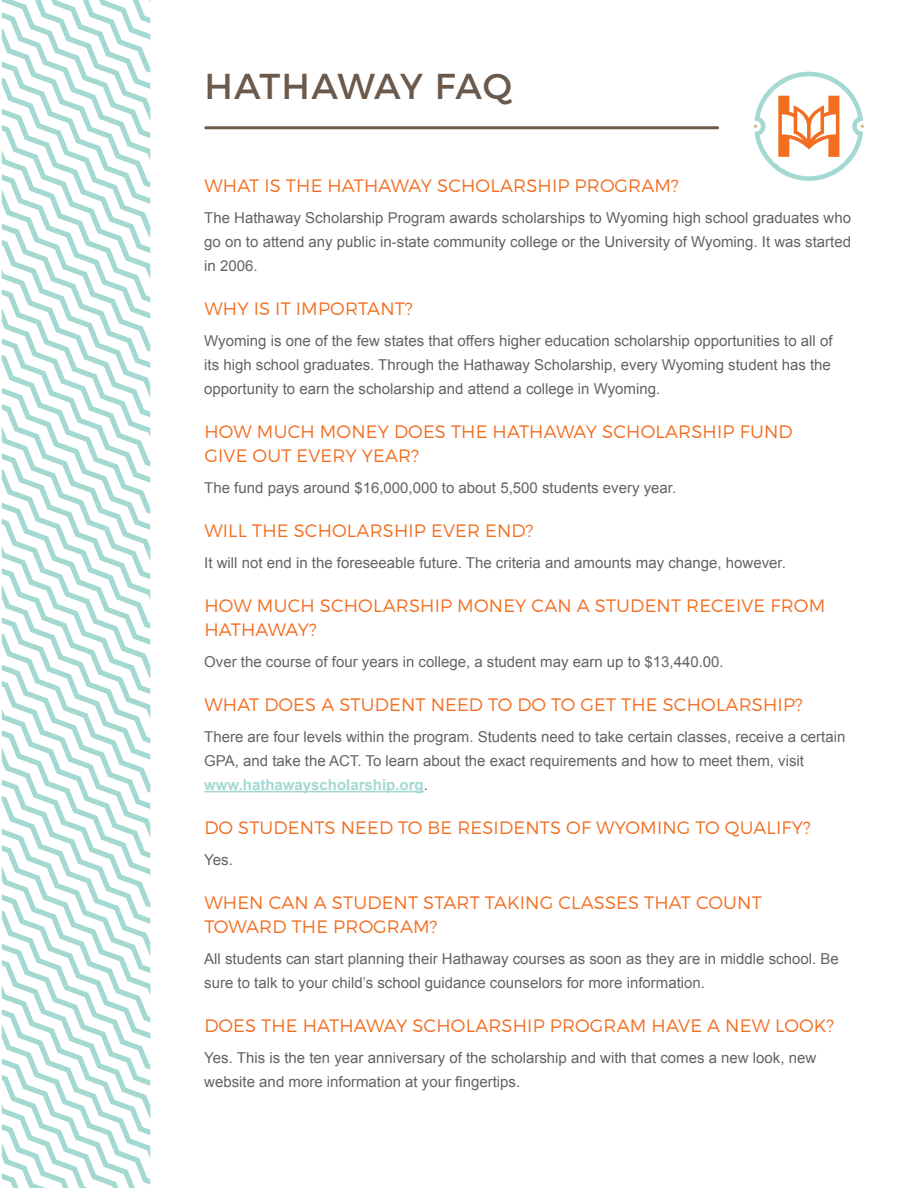
<style>
.page{position:relative;width:918px;height:1188px;background:#fff}
.page>*{position:absolute;margin:0;border:0;box-sizing:border-box;transform-origin:0 0}
.Paragraph_Header{font:36px "Montserrat";letter-spacing:.005em;color:#6b5a4b}
.Paragraph_SubHeader{font:300 18px/24px "Montserrat";letter-spacing:.01em;color:#f36e21}
.Body_Text_-_Slate{font:15px/24px "Arial";color:#636366}
.s1{font-weight:700;color:#a4d9d2}
</style>
<div class="page">
<hr style="left:204px;top:791px;width:220px;height:1px;background:#a4d9d2">
<hr style="left:206px;top:126px;width:512px;height:3px;background:#6b5a4b">
<svg style="left:2px;top:0;width:149px;height:1188px"></svg>
<svg style="left:754px;top:72px;width:110px;height:109px"></svg>
<p class="Paragraph_Header" style="left:204px;top:64px;width:310px">HATHAWAY FAQ</p>
<p class="Paragraph_SubHeader" style="left:204px;top:174px;width:476px">WHAT IS THE HATHAWAY SCHOLARSHIP PROGRAM?</p>
<p class="Body_Text_-_Slate" style="left:204px;top:206px;width:648px;text-align:justify">The Hathaway Scholarship Program awards scholarships to Wyoming high school graduates who go on to attend any public in-state community college or the University of Wyoming. It was started in 2006.</p>
<p class="Paragraph_SubHeader" style="left:204px;top:297px;width:210px">WHY IS IT IMPORTANT?</p>
<p class="Body_Text_-_Slate" style="left:204px;top:329px;width:630px;text-align:justify">Wyoming is one of the few states that offers higher education scholarship opportunities to all of its high school graduates. Through the Hathaway Scholarship, every Wyoming student has the opportunity to earn the scholarship and attend a college in Wyoming.</p>
<p class="Paragraph_SubHeader" style="left:204px;top:420px;width:590px">HOW MUCH MONEY DOES THE HATHAWAY SCHOLARSHIP FUND<br>GIVE OUT EVERY YEAR?</p>
<p class="Body_Text_-_Slate" style="left:204px;top:476px;width:474px">The fund pays around $16,000,000 to about 5,500 students every year.</p>
<p class="Paragraph_SubHeader" style="left:204px;top:519px;width:331px">WILL THE SCHOLARSHIP EVER END?</p>
<p class="Body_Text_-_Slate" style="left:204px;top:551px;width:583px">It will not end in the foreseeable future. The criteria and amounts may change, however.</p>
<p class="Paragraph_SubHeader" style="left:204px;top:594px;width:622px">HOW MUCH SCHOLARSHIP MONEY CAN A STUDENT RECEIVE FROM<br>HATHAWAY?</p>
<p class="Body_Text_-_Slate" style="left:204px;top:650px;width:521px">Over the course of four years in college, a student may earn up to $13,440.00.</p>
<p class="Paragraph_SubHeader" style="left:204px;top:693px;width:600px">WHAT DOES A STUDENT NEED TO DO TO GET THE SCHOLARSHIP?</p>
<p class="Body_Text_-_Slate" style="left:204px;top:725px;width:643px">There are four levels within the program. Students need to take certain classes, receive a certain<br>GPA, and take the ACT. To learn about the exact requirements and how to meet them, visit <span class="s1">www.hathawayscholarship.org</span>.</p>
<p class="Paragraph_SubHeader" style="left:204px;top:816px;width:608px">DO STUDENTS NEED TO BE RESIDENTS OF WYOMING TO QUALIFY?</p>
<p class="Body_Text_-_Slate" style="left:204px;top:848px;width:30px">Yes.</p>
<p class="Paragraph_SubHeader" style="left:204px;top:891px;width:559px">WHEN CAN A STUDENT START TAKING CLASSES THAT COUNT<br>TOWARD THE PROGRAM?</p>
<p class="Body_Text_-_Slate" style="left:204px;top:947px;width:636px">All students can start planning their Hathaway courses as soon as they are in middle school. Be sure to talk to your child’s school guidance counselors for more information.</p>
<p class="Paragraph_SubHeader" style="left:204px;top:1014px;width:631px">DOES THE HATHAWAY SCHOLARSHIP PROGRAM HAVE A NEW LOOK?</p>
<p class="Body_Text_-_Slate" style="left:204px;top:1046px;width:613px">Yes. This is the ten year anniversary of the scholarship and with that comes a new look, new website and more information at your fingertips.</p>
</div>
